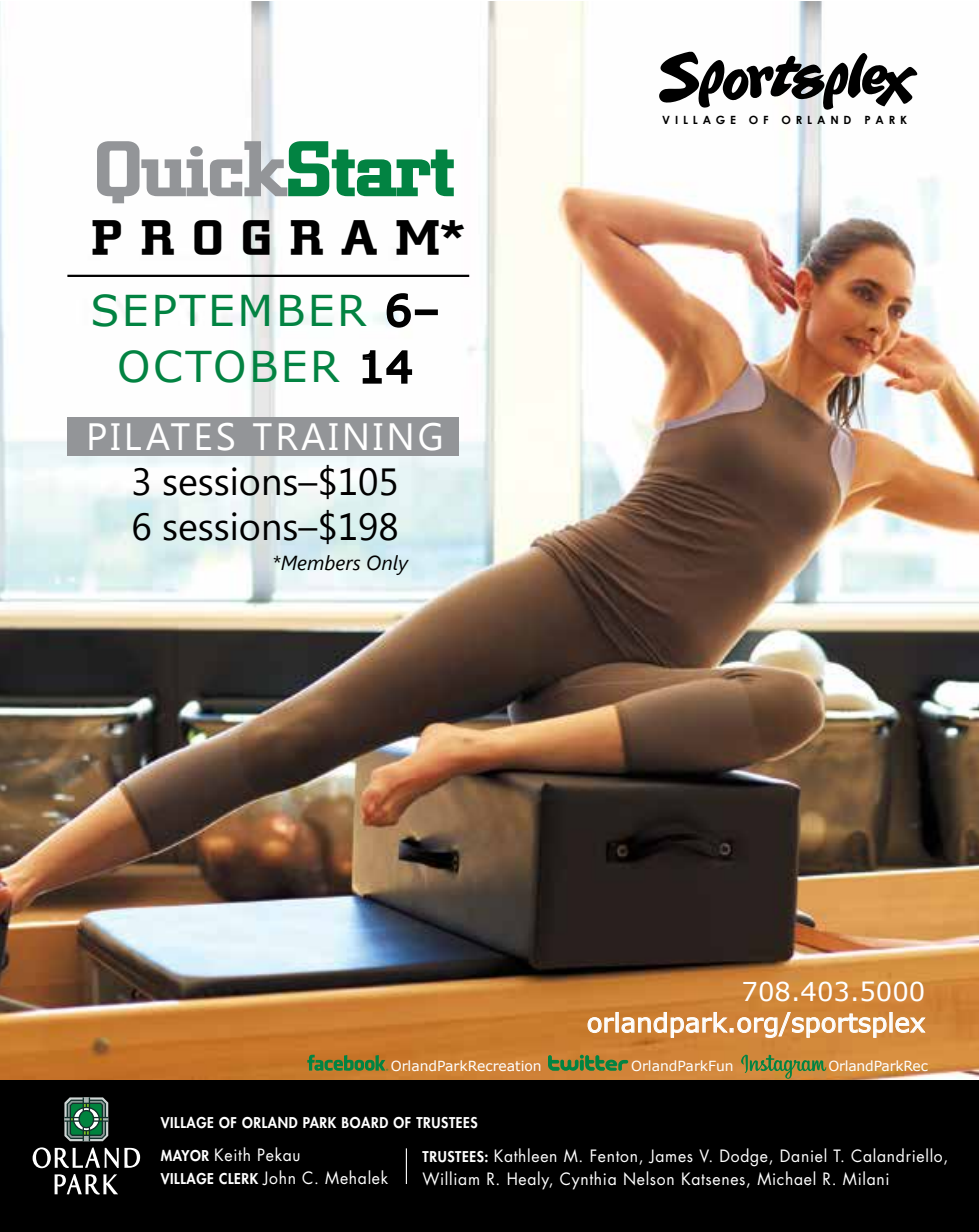
<style>
.page{position:relative;width:979px;height:1232px;background:#fff}
.page>*{position:absolute;margin:0;border:0;box-sizing:border-box;transform-origin:0 0}
.t1{font:700 76.5px "Geo 957 Wide";color:#939598}
.t2{font:700 48.15px "Geo 957 Wide";letter-spacing:.4em;color:#000}
.t3{font:42.52px/56.7px "MS Reference Sans Serif";letter-spacing:.06em;color:#028342;text-align:center}
.t4{font:38.02px "Segoe UI";letter-spacing:.08em;color:#fff}
.t5{font:37.8px/45.2px "Segoe UI";color:#000}
.t6{font:25.88px/31.1px "MS Reference Sans Serif";color:#fff;text-align:right}
.t7{font:italic 20.25px "Segoe UI";color:#000}
.t8{font:16.43px/22.7px "Futura Std";letter-spacing:.045em;color:#fff;scale:.95 1}
.t9{font:800 14.4px "Futura Std";letter-spacing:.045em;color:#fff;scale:.95 1}
.t10{font:13.95px "MS Reference Sans Serif";color:#fff}
.t11{font:700 11.25px "Century Gothic";letter-spacing:.425em;color:#000}
.s1{color:#028342}
.s2{color:#000}
.s3{font-weight:800;font-size:14.4px}
</style>
<div class="page">
<img style="left:0;top:1px;width:979px;height:1080px">
<div style="left:0;top:1081px;width:979px;height:151px;background:#000"></div>
<svg style="left:587px;top:1017px;width:28px;height:16px"></svg>
<div style="left:615px;top:1012px;width:4px;height:20px;border:1px solid #fff"></div>
<svg style="left:621px;top:1011px;width:266px;height:27px"></svg>
<svg style="left:895px;top:1017px;width:31px;height:16px"></svg>
<svg style="left:659px;top:52px;width:258px;height:58px"></svg>
<svg style="left:307px;top:1055px;width:81px;height:16px"></svg>
<svg style="left:548px;top:1055px;width:80px;height:16px"></svg>
<svg style="left:741px;top:1055px;width:85px;height:24px"></svg>
<svg style="left:64px;top:1097px;width:44px;height:44px"></svg>
<svg style="left:33px;top:1147px;width:107px;height:21px"></svg>
<svg style="left:55px;top:1174px;width:63px;height:20px"></svg>
<hr style="left:67px;top:275px;width:402px;height:2px;background:#000">
<div style="left:68px;top:417px;width:391px;height:39px;background:#939598"></div>
<svg style="left:385px;top:292px;width:27px;height:37px"></svg>
<div style="left:415px;top:309px;width:23px;height:6px;border:2px solid #000"></div>
<svg style="left:361px;top:349px;width:52px;height:36px"></svg>
<hr style="left:406px;top:1148px;width:1px;height:36px;background:#fff">
<h1 class="t1" style="left:95px;top:105px;width:361px">Quick<span class="s1">Start</span></h1>
<h2 class="t2" style="left:92px;top:197px;width:375px">PROGRAM*</h2>
<h3 class="t3" style="left:90px;top:281px;width:351px">SEPTEMBER <span class="s2">6–<br></span>OCTOBER <span class="s2">14</span></h3>
<h3 class="t4" style="left:86px;top:410px;width:359px">PILATES TRAINING</h3>
<h3 class="t5" style="left:131px;top:457px;width:269px">3 sessions–$105<br>6 sessions–$198</h3>
<p class="t7" style="left:272px;top:548px;width:137px">*Members Only</p>
<p class="t11" style="left:662px;top:112px;width:246px">VILLAGE OF ORLAND PARK</p>
<h3 class="t6" style="left:587px;top:975px;width:340px">708.403.5000 orlandpark.org/sportsplex</h3>
<p class="t10" style="left:391px;top:1057px;width:153px">OrlandParkRecreation</p>
<p class="t10" style="left:631px;top:1057px;width:104px">OrlandParkFun</p>
<p class="t10" style="left:828px;top:1057px;width:101px">OrlandParkRec</p>
<p class="t9" style="left:161px;top:1114px;width:335px">VILLAGE OF ORLAND PARK BOARD OF TRUSTEES</p>
<p class="t8" style="left:161px;top:1144px;width:241px"><span class="s3">MAYOR</span> Keith Pekau<br><span class="s3">VILLAGE CLERK</span> John C. Mehalek</p>
<p class="t8" style="left:423px;top:1145px;width:555px"><span class="s3">TRUSTEES:</span> Kathleen M. Fenton, James V. Dodge, Daniel T. Calandriello,<br>William R. Healy, Cynthia Nelson Katsenes, Michael R. Milani</p>
</div>
